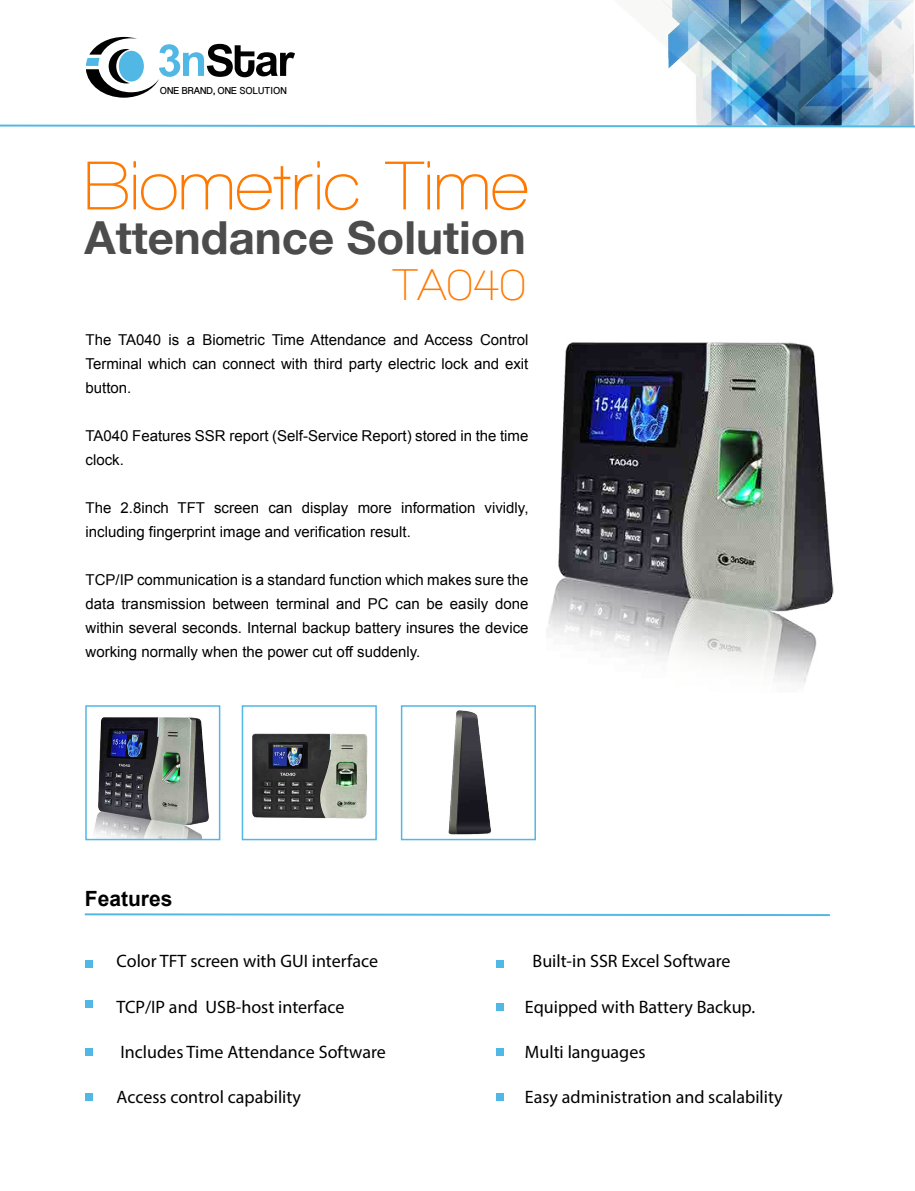
<style>
.page{position:relative;width:915px;height:1191px;background:#fff}
.page>*{position:absolute;margin:0;border:0;box-sizing:border-box;transform-origin:0 0}
.t1{font:600 70.5px "Walkway";color:#ff7900}
.t2{font:700 45.45px "Helvetica Neue";color:#4c4c4c}
.t3{font:600 45.45px "Walkway";color:#ff7900}
.t4{font:700 21px "Arial";color:#000}
.t5{font:18px "Myriad Pro";color:#000}
.t6{font:15px/24px "Arial";color:#000;text-align:justify}
.t7{font:700 11.1px "Oriya Sangam MN";color:#000}
</style>
<div class="page">
<svg style="left:86px;top:37px;width:209px;height:61px"></svg>
<div style="left:119px;top:51px;width:25px;height:30px;background:#51b7e5;border-radius:50%"></div>
<img style="left:591px;top:0;width:323px;height:128px">
<svg style="left:0;top:125px;width:914px;height:2px;background:#61bce5"></svg>
<svg style="left:85px;top:913px;width:744px;height:3px;background:#8ccfed"></svg>
<div style="left:86px;top:960px;width:7px;height:7px;background:#51b7e5"></div>
<div style="left:86px;top:1001px;width:7px;height:7px;background:#51b7e5"></div>
<div style="left:86px;top:1049px;width:7px;height:7px;background:#51b7e5"></div>
<div style="left:86px;top:1094px;width:7px;height:7px;background:#51b7e5"></div>
<div style="left:242px;top:705px;width:134px;height:135px;border:2px solid #51b7e5"></div>
<div style="left:400px;top:705px;width:136px;height:135px;border:2px solid #51b7e5"></div>
<div style="left:496px;top:960px;width:7px;height:7px;background:#51b7e5"></div>
<div style="left:496px;top:1004px;width:7px;height:7px;background:#51b7e5"></div>
<div style="left:496px;top:1049px;width:7px;height:7px;background:#51b7e5"></div>
<div style="left:496px;top:1094px;width:7px;height:7px;background:#51b7e5"></div>
<img style="left:439px;top:705px;width:58px;height:136px">
<img style="left:241px;top:728px;width:134px;height:95px">
<img style="left:546px;top:342px;width:288px;height:342px">
<img style="left:93px;top:717px;width:116px;height:120px">
<div style="left:85px;top:705px;width:135px;height:135px;border:2px solid #51b7e5"></div>
<p class="t7" style="left:160px;top:83px;width:128px">ONE BRAND, ONE SOLUTION</p>
<h1 class="t1" style="left:84px;top:148px;width:445px">Biometric Time</h1>
<h2 class="t2" style="left:84px;top:202px;width:442px">Attendance Solution</h2>
<h2 class="t3" style="left:392px;top:260px;width:135px">TA040</h2>
<p class="t6" style="left:85px;top:328px;width:444px">The TA040 is a Biometric Time Attendance and Access Control Terminal which can connect with third party electric lock and exit button.</p>
<p class="t6" style="left:85px;top:424px;width:444px">TA040 Features SSR report (Self-Service Report) stored in the time clock.</p>
<p class="t6" style="left:85px;top:496px;width:444px">The 2.8inch TFT screen can display more information vividly, including fingerprint image and verification result.</p>
<p class="t6" style="left:85px;top:568px;width:444px">TCP/IP communication is a standard function which makes sure the data transmission between terminal and PC can be easily done within several seconds. Internal backup battery insures the device working normally when the power cut off suddenly.</p>
<h3 class="t4" style="left:85px;top:884px;width:89px">Features</h3>
<p class="t5" style="left:116px;top:950px;width:263px">Color TFT screen with GUI interface</p>
<p class="t5" style="left:116px;top:995px;width:229px">TCP/IP and USB-host interface</p>
<p class="t5" style="left:120px;top:1040px;width:267px">Includes Time Attendance Software</p>
<p class="t5" style="left:116px;top:1085px;width:186px">Access control capability</p>
<p class="t5" style="left:532px;top:950px;width:199px">Built-in SSR Excel Software</p>
<p class="t5" style="left:525px;top:995px;width:232px">Equipped with Battery Backup.</p>
<p class="t5" style="left:525px;top:1040px;width:122px">Multi languages</p>
<p class="t5" style="left:525px;top:1085px;width:259px">Easy administration and scalability</p>
</div>
